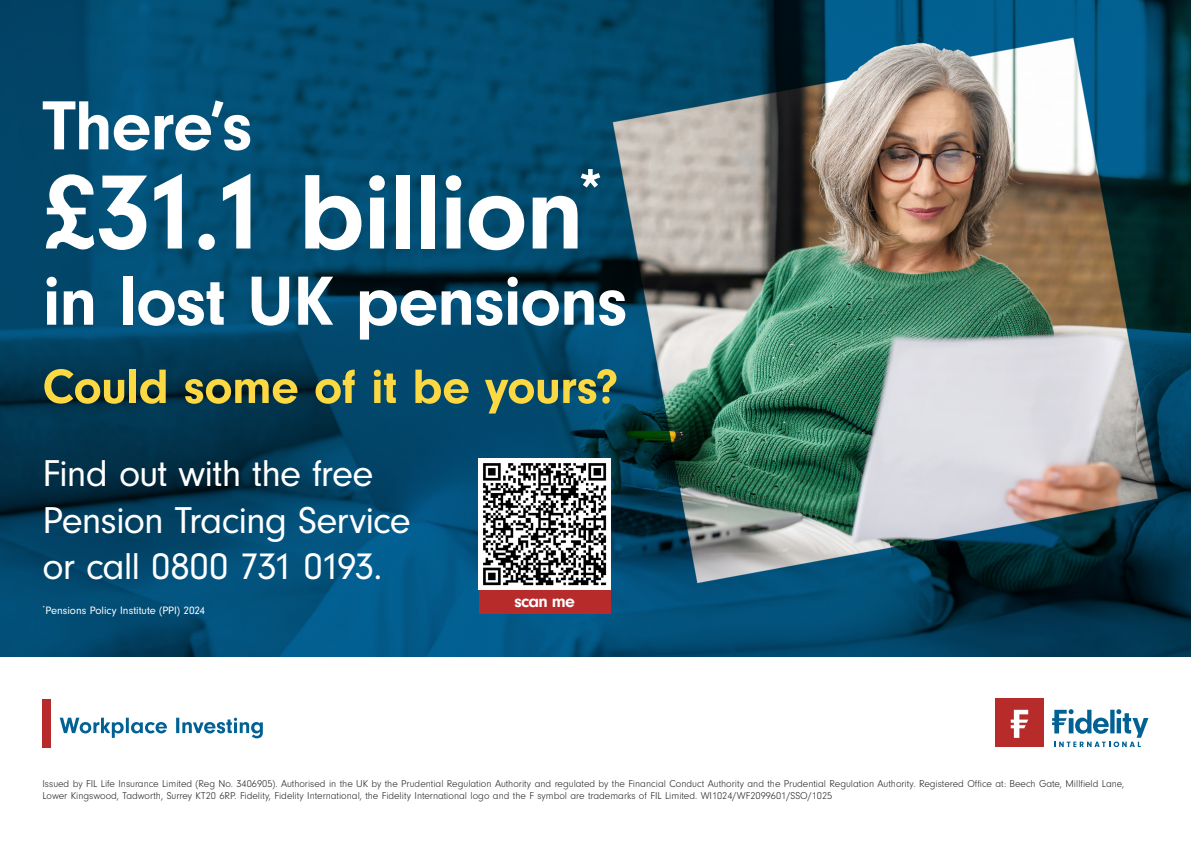
<style>
.page{position:relative;width:1191px;height:842px;background:#fff}
.page>*{position:absolute;margin:0;border:0;box-sizing:border-box;transform-origin:0 0}
.Title_Cover_48pt{font:700 110px "Neuzeit Gro";letter-spacing:-.02em;color:#fff}
.Title_Cover_48pt-2{font:700 72px "Neuzeit Gro";letter-spacing:-.015em;color:#fff}
.Title_Cover_48pt-3{font:700 50px "Neuzeit Gro";letter-spacing:-.01em;color:#fcd942}
.Title_Cover_48pt-4{font:38.8px/46.5px "Neuzeit Gro";letter-spacing:-.025em;color:#fff}
.Title_Cover_48pt-5{font:700 17.7px "Neuzeit Gro";letter-spacing:-.045em;color:#fff}
.Title_Cover_48pt-6{font:11.2px "Neuzeit Gro";letter-spacing:-.005em;color:#fff}
.Green_page_titles{font:300 10.3px/12.7px "Neuzeit Gro";color:#231f20}
</style>
<div class="page">
<img style="left:0;top:0;width:1191px;height:656px">
<div style="left:995px;top:699px;width:48px;height:48px;background:#b72b2a"></div>
<svg style="left:1010px;top:710px;width:18px;height:28px"></svg>
<svg style="left:1052px;top:709px;width:96px;height:38px"></svg>
<div style="left:43px;top:699px;width:8px;height:48px;background:#b72b2a"></div>
<svg style="left:60px;top:718px;width:203px;height:20px"></svg>
<div style="left:479px;top:590px;width:131px;height:24px;background:#b72b2a"></div>
<img style="left:479px;top:458px;width:131px;height:132px">
<p class="Title_Cover_48pt-2" style="left:43px;top:85px;width:211px">There’s</p>
<p class="Title_Cover_48pt" style="left:43px;top:151px;width:563px">£31.1 billion<sup>*</sup></p>
<p class="Title_Cover_48pt-2" style="left:43px;top:261px;width:586px">in lost UK pensions</p>
<p class="Title_Cover_48pt-3" style="left:43px;top:358px;width:577px">Could some of it be yours?</p>
<p class="Title_Cover_48pt-4" style="left:43px;top:451px;width:370px">Find out with the free<br>Pension Tracing Service or call 0800 731 0193.</p>
<p class="Title_Cover_48pt-6" style="left:43px;top:604px;width:164px"><sup>*</sup>Pensions Policy Institute (PPI) 2024</p>
<p class="Title_Cover_48pt-5" style="left:514px;top:591px;width:62px">scan me</p>
<p class="Green_page_titles" style="left:43px;top:777px;width:1083px">Issued by FIL Life Insurance Limited (Reg No. 3406905). Authorised in the UK by the Prudential Regulation Authority and regulated by the Financial Conduct Authority and the Prudential Regulation Authority. Registered Office at: Beech Gate, Millfield Lane,<br>Lower Kingswood, Tadworth, Surrey KT20 6RP. Fidelity, Fidelity International, the Fidelity International logo and the F symbol are trademarks of FIL Limited. WI1024/WF2099601/SSO/1025</p>
</div>
